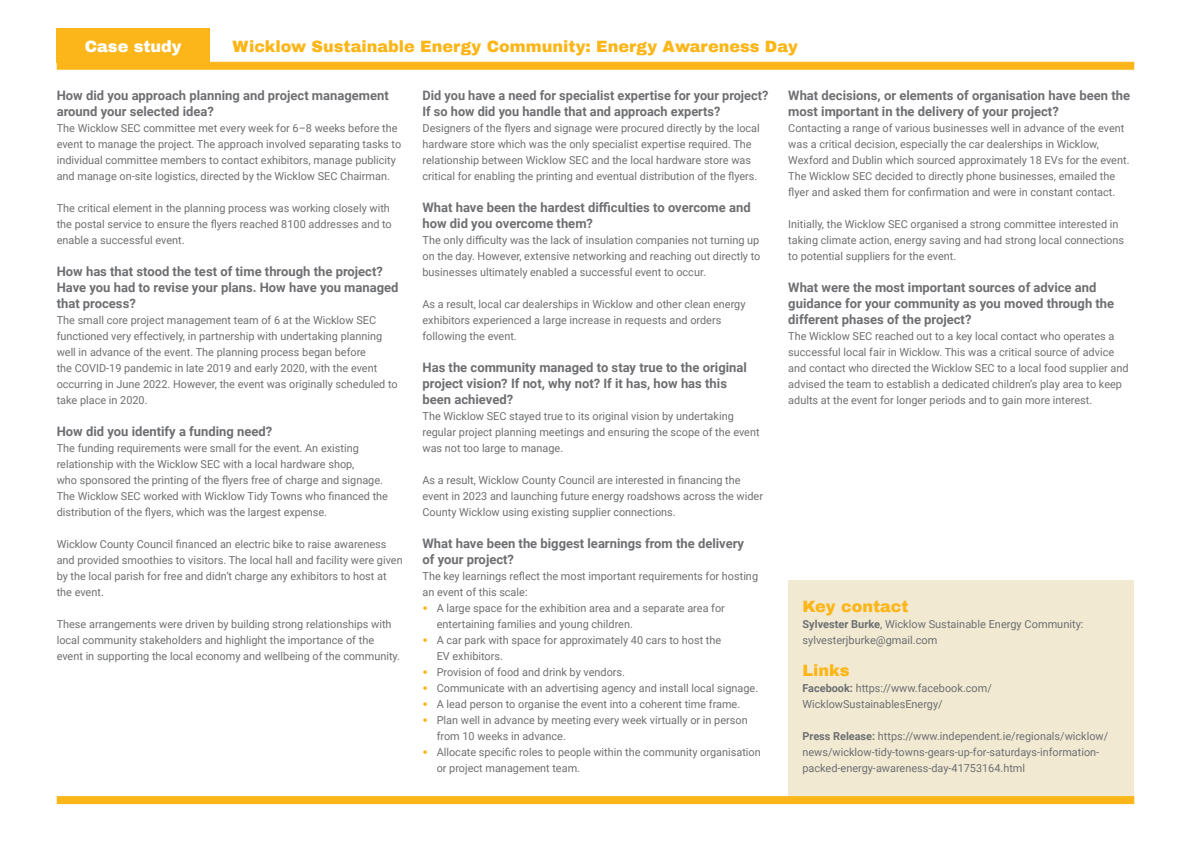
<style>
.page{position:relative;width:1191px;height:842px;background:#fff}
.page>*{position:absolute;margin:0;border:0;box-sizing:border-box;transform-origin:0 0}
.t1{font:900 16px "Archivo";color:#fcb619}
.t2{font:900 16px "Archivo";color:#fff}
.Questions{font:700 13px/16px "Roboto";color:#6d6f72}
.Main_copy{font:11px/16px "Roboto";color:#6d6f72}
.Before_bullets{font:11px/16px "Roboto";color:#6d6f72}
.Questions-2{font:11px/16px "Roboto";color:#6d6f72}
.s1{font-family:"Archivo";font-weight:900;color:#fcb619}
.s2{font-weight:700}
</style>
<div class="page">
<div style="left:57px;top:28px;width:153px;height:34px;background:#fcb619"></div>
<div style="left:57px;top:62px;width:1077px;height:8px;background:#fcb619"></div>
<div style="left:788px;top:580px;width:346px;height:220px;background:#f1e9d1"></div>
<div style="left:57px;top:796px;width:1077px;height:8px;background:#fcb619"></div>
<p class="t2" style="left:85px;top:37px;width:98px">Case study</p>
<p class="t1" style="left:232px;top:37px;width:567px">Wicklow Sustainable Energy Community: Energy Awareness Day</p>
<p class="Questions" style="left:57px;top:87px;width:334px">How did you approach planning and project management around your selected idea?</p>
<p class="Main_copy" style="left:57px;top:120px;width:346px">The Wicklow SEC committee met every week for 6–8 weeks before the event to manage the project. The approach involved separating tasks to individual committee members to contact exhibitors, manage publicity and manage on-site logistics, directed by the Wicklow SEC Chairman.</p>
<p class="Main_copy" style="left:57px;top:200px;width:337px">The critical element in the planning process was working closely with the postal service to ensure the flyers reached 8100 addresses and to enable a successful event.</p>
<p class="Questions" style="left:57px;top:263px;width:343px">How has that stood the test of time through the project?<br>Have you had to revise your plans. How have you managed that process?</p>
<p class="Main_copy" style="left:57px;top:312px;width:342px">The small core project management team of 6 at the Wicklow SEC functioned very effectively, in partnership with undertaking planning well in advance of the event. The planning process began before<br>the COVID-19 pandemic in late 2019 and early 2020, with the event occurring in June 2022. However, the event was originally scheduled to take place in 2020.</p>
<p class="Questions" style="left:57px;top:423px;width:217px">How did you identify a funding need?</p>
<p class="Main_copy" style="left:57px;top:440px;width:333px">The funding requirements were small for the event. An existing relationship with the Wicklow SEC with a local hardware shop,<br>who sponsored the printing of the flyers free of charge and signage.<br>The Wicklow SEC worked with Wicklow Tidy Towns who financed the distribution of the flyers, which was the largest expense.</p>
<p class="Main_copy" style="left:57px;top:536px;width:347px">Wicklow County Council financed an electric bike to raise awareness and provided smoothies to visitors. The local hall and facility were given by the local parish for free and didn’t charge any exhibitors to host at the event.</p>
<p class="Main_copy" style="left:57px;top:616px;width:345px">These arrangements were driven by building strong relationships with local community stakeholders and highlight the importance of the event in supporting the local economy and wellbeing of the community.</p>
<p class="Questions" style="left:422px;top:87px;width:347px">Did you have a need for specialist expertise for your project?<br>If so how did you handle that and approach experts?</p>
<p class="Main_copy" style="left:422px;top:120px;width:339px">Designers of the flyers and signage were procured directly by the local hardware store which was the only specialist expertise required. The relationship between Wicklow SEC and the local hardware store was critical for enabling the printing and eventual distribution of the flyers.</p>
<p class="Questions" style="left:422px;top:199px;width:330px">What have been the hardest difficulties to overcome and how did you overcome them?</p>
<p class="Main_copy" style="left:422px;top:232px;width:339px;text-align:justify">The only difficulty was the lack of insulation companies not turning up on the day. However, extensive networking and reaching out directly to businesses ultimately enabled a successful event to occur.</p>
<p class="Main_copy" style="left:422px;top:296px;width:324px">As a result, local car dealerships in Wicklow and other clean energy exhibitors experienced a large increase in requests and orders following the event.</p>
<p class="Questions" style="left:422px;top:359px;width:326px">Has the community managed to stay true to the original project vision? If not, why not? If it has, how has this been achieved?</p>
<p class="Main_copy" style="left:422px;top:408px;width:338px">The Wicklow SEC stayed true to its original vision by undertaking regular project planning meetings and ensuring the scope of the event was not too large to manage.</p>
<p class="Main_copy" style="left:422px;top:472px;width:342px">As a result, Wicklow County Council are interested in financing the event in 2023 and launching future energy roadshows across the wider<br>County Wicklow using existing supplier connections.</p>
<p class="Questions" style="left:422px;top:535px;width:323px">What have been the biggest learnings from the delivery of your project?</p>
<p class="Before_bullets" style="left:422px;top:568px;width:337px">The key learnings reflect the most important requirements for hosting an event of this scale:</p>
<p class="Main_copy" style="left:437px;top:600px;width:290px;text-indent:-14px"><span class="s1">•</span> A large space for the exhibition area and a separate area for entertaining families and young children.</p>
<p class="Main_copy" style="left:437px;top:632px;width:286px;text-indent:-14px"><span class="s1">•</span> A car park with space for approximately 40 cars to host the<br>EV exhibitors.</p>
<p class="Main_copy" style="left:422px;top:664px;width:204px"><span class="s1">•</span> Provision of food and drink by vendors.</p>
<p class="Main_copy" style="left:422px;top:680px;width:337px"><span class="s1">•</span> Communicate with an advertising agency and install local signage.</p>
<p class="Main_copy" style="left:422px;top:696px;width:319px"><span class="s1">•</span> A lead person to organise the event into a coherent time frame.</p>
<p class="Main_copy" style="left:437px;top:712px;width:312px;text-indent:-14px"><span class="s1">•</span> Plan well in advance by meeting every week virtually or in person from 10 weeks in advance.</p>
<p class="Main_copy" style="left:437px;top:744px;width:325px;text-indent:-14px"><span class="s1">•</span> Allocate specific roles to people within the community organisation or project management team.</p>
<p class="Questions" style="left:788px;top:87px;width:343px">What decisions, or elements of organisation have been the most important in the delivery of your project?</p>
<p class="Main_copy" style="left:788px;top:120px;width:343px">Contacting a range of various businesses well in advance of the event was a critical decision, especially the car dealerships in Wicklow, Wexford and Dublin which sourced approximately 18 EVs for the event.<br>The Wicklow SEC decided to directly phone businesses, emailed the flyer and asked them for confirmation and were in constant contact.</p>
<p class="Main_copy" style="left:788px;top:216px;width:337px">Initially, the Wicklow SEC organised a strong committee interested in taking climate action, energy saving and had strong local connections to potential suppliers for the event.</p>
<p class="Questions" style="left:788px;top:279px;width:327px">What were the most important sources of advice and guidance for your community as you moved through the different phases of the project?</p>
<p class="Main_copy" style="left:788px;top:328px;width:342px">The Wicklow SEC reached out to a key local contact who operates a successful local fair in Wicklow. This was a critical source of advice and contact who directed the Wicklow SEC to a local food supplier and advised the team to establish a dedicated children’s play area to keep adults at the event for longer periods and to gain more interest.</p>
<p class="t1" style="left:802px;top:597px;width:108px">Key contact</p>
<p class="Questions-2" style="left:802px;top:616px;width:282px"><span class="s2">Sylvester Burke</span>, Wicklow Sustainable Energy Community: sylvesterjburke@gmail.com</p>
<p class="t1" style="left:802px;top:661px;width:49px">Links</p>
<p class="Main_copy" style="left:802px;top:680px;width:191px"><span class="s2">Facebook:</span> https://www.facebook.com/<br>WicklowSustainablesEnergy/</p>
<p class="Main_copy" style="left:802px;top:728px;width:307px"><span class="s2">Press Release:</span> https://www.independent.ie/regionals/wicklow/ news/wicklow-tidy-towns-gears-up-for-saturdays-information&shy;packed-energy-awareness-day-41753164.html</p>
</div>
